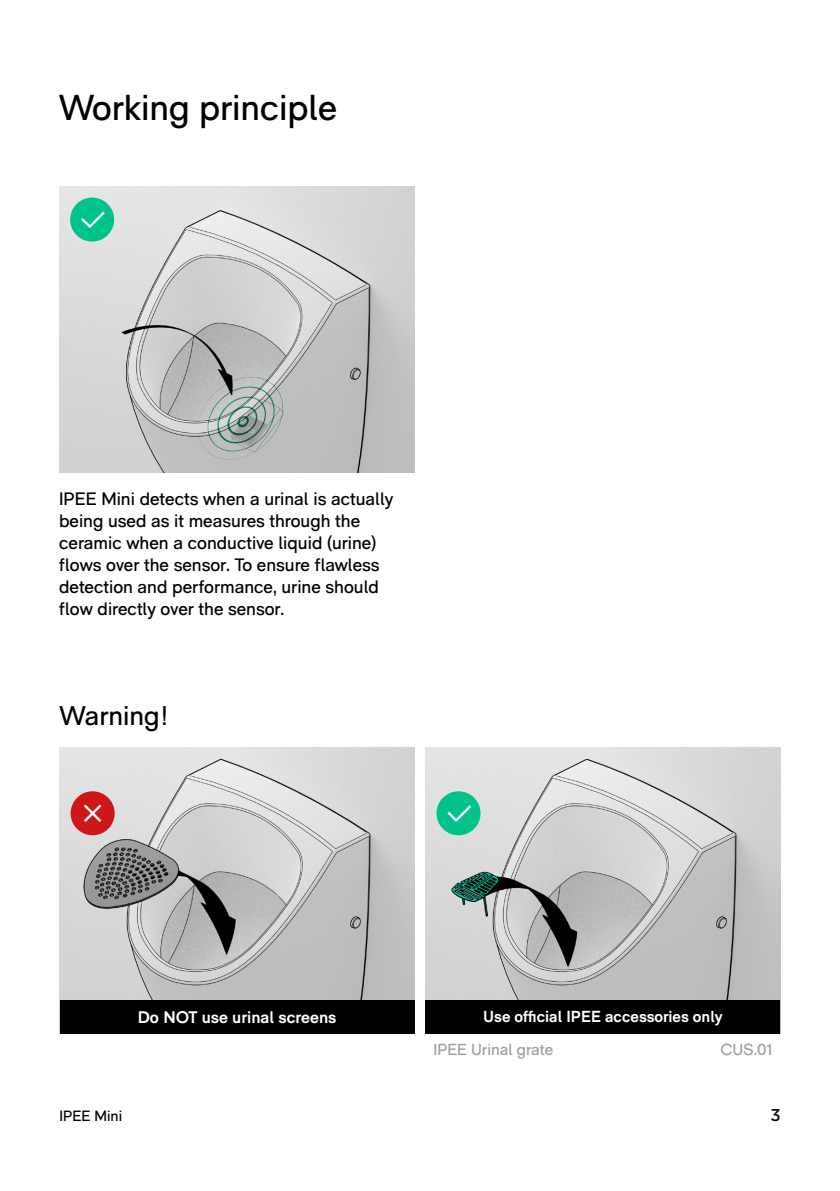
<style>
.page{position:relative;width:840px;height:1191px;background:#fff}
.page>*{position:absolute;margin:0;border:0;box-sizing:border-box;transform-origin:0 0}
.t1{font:36px "RM Pro";color:#000}
.t2{font:27px "RM Pro";color:#000}
.t3{font:18px/22px "RM Pro";color:#000}
.t4{font:17px "RM Pro";color:#000}
.t5{font:700 16.8px "RM Pro";color:#fff}
.t6{font:700 16px "RM Pro";color:#fff}
.t7{font:16px "RM Pro";color:#9d9e9f}
.t8{font:14.8px "RM Pro";color:#000}
</style>
<div class="page">
<img style="left:59px;top:187px;width:355px;height:286px">
<div style="left:70px;top:197px;width:44px;height:45px;background:#00c389;border-radius:50%"></div>
<svg style="left:81px;top:212px;width:24px;height:16px"></svg>
<img style="left:60px;top:747px;width:354px;height:253px">
<img style="left:425px;top:747px;width:355px;height:253px">
<div style="left:60px;top:1000px;width:354px;height:33px;background:#000"></div>
<div style="left:436px;top:791px;width:44px;height:44px;background:#00c389;border-radius:50%"></div>
<svg style="left:447px;top:805px;width:24px;height:16px"></svg>
<div style="left:71px;top:791px;width:44px;height:44px;background:#cd1719;border-radius:50%"></div>
<svg style="left:84px;top:804px;width:17px;height:18px"></svg>
<div style="left:425px;top:1000px;width:355px;height:33px;background:#000"></div>
<h1 class="t1" style="left:59px;top:86px;width:279px">Working principle</h1>
<p class="t3" style="left:59px;top:488px;width:335px">IPEE Mini detects when a urinal is actually being used as it measures through the ceramic when a conductive liquid (urine) flows over the sensor. To ensure flawless detection and performance, urine should flow directly over the sensor.</p>
<h2 class="t2" style="left:60px;top:699px;width:111px">Warning!</h2>
<p class="t5" style="left:138px;top:1007px;width:200px">Do NOT use urinal screens</p>
<p class="t6" style="left:483px;top:1007px;width:241px">Use official IPEE accessories only</p>
<p class="t7" style="left:433px;top:1040px;width:121px">IPEE Urinal grate</p>
<p class="t7" style="left:720px;top:1040px;width:53px">CUS.01</p>
<p class="t8" style="left:60px;top:1107px;width:64px">IPEE Mini</p>
<p class="t4" style="left:770px;top:1105px;width:11px">3</p>
</div>
